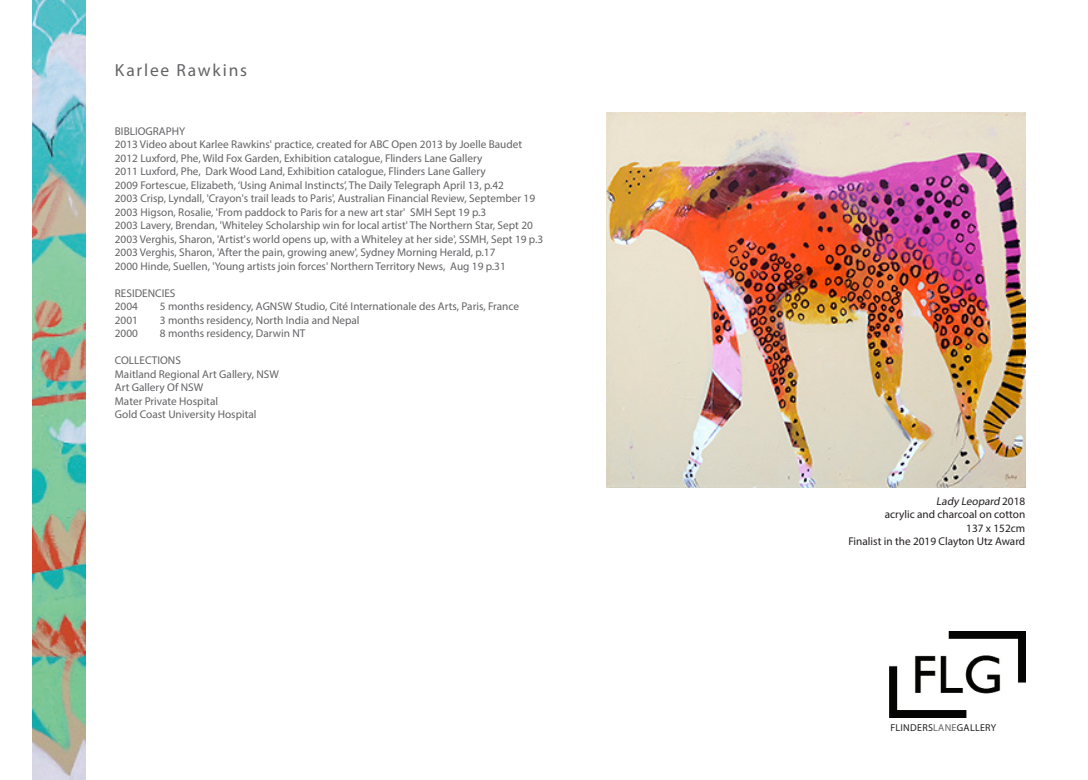
<style>
.page{position:relative;width:1088px;height:780px;background:#fff}
.page>*{position:absolute;margin:0;border:0;box-sizing:border-box;transform-origin:0 0}
.t1{font:17.5px "Myriad Pro";letter-spacing:.1em;color:#636366}
.t2{font:11.25px/13.5px "Myriad Pro";color:#636366}
.t3{font:11.25px/13.5px "Myriad Pro";color:#231f20;text-align:right}
.t4{font:italic 11.25px "Myriad Pro";color:#231f20}
.t5{font:10px "Myriad Pro";letter-spacing:.03em;color:#231f20}
.s1{font-style:normal}
.s2{color:#636366}
</style>
<div class="page">
<img style="left:890px;top:631px;width:135px;height:86px">
<img style="left:33px;top:0;width:52px;height:780px">
<img style="left:606px;top:113px;width:419px;height:375px">
<p class="t1" style="left:115px;top:59px;width:134px">Karlee Rawkins</p>
<p class="t2" style="left:115px;top:124px;width:72px">BIBLIOGRAPHY</p>
<p class="t2" style="left:115px;top:137px;width:409px">2013 Video about Karlee Rawkins' practice, created for ABC Open 2013 by Joelle Baudet</p>
<p class="t2" style="left:115px;top:151px;width:422px">2012 Luxford, Phe, Wild Fox Garden, Exhibition catalogue, Flinders Lane Gallery<br>2011 Luxford, Phe, Dark Wood Land, Exhibition catalogue, Flinders Lane Gallery<br>2009 Fortescue, Elizabeth, ‘Using Animal Instincts’, The Daily Telegraph April 13, p.42<br>2003 Crisp, Lyndall, 'Crayon's trail leads to Paris', Australian Financial Review, September 19</p>
<p class="t2" style="left:115px;top:205px;width:373px">2003 Higson, Rosalie, 'From paddock to Paris for a new art star' SMH Sept 19 p.3</p>
<p class="t2" style="left:115px;top:218px;width:419px">2003 Lavery, Brendan, 'Whiteley Scholarship win for local artist' The Northern Star, Sept 20</p>
<p class="t2" style="left:115px;top:232px;width:430px">2003 Verghis, Sharon, 'Artist's world opens up, with a Whiteley at her side', SSMH, Sept 19 p.3</p>
<p class="t2" style="left:115px;top:245px;width:392px">2003 Verghis, Sharon, 'After the pain, growing anew', Sydney Morning Herald, p.17<br>2000 Hinde, Suellen, 'Young artists join forces' Northern Territory News, Aug 19 p.31</p>
<p class="t2" style="left:115px;top:286px;width:62px">RESIDENCIES</p>
<p class="t2" style="left:115px;top:299px;width:25px">2004</p>
<p class="t2" style="left:160px;top:299px;width:361px">5 months residency, AGNSW Studio, Cité Internationale des Arts, Paris, France</p>
<p class="t2" style="left:115px;top:313px;width:25px">2001</p>
<p class="t2" style="left:160px;top:313px;width:201px">3 months residency, North India and Nepal</p>
<p class="t2" style="left:115px;top:326px;width:25px">2000</p>
<p class="t2" style="left:160px;top:326px;width:147px">8 months residency, Darwin NT</p>
<p class="t2" style="left:115px;top:353px;width:68px">COLLECTIONS</p>
<p class="t2" style="left:115px;top:367px;width:166px">Maitland Regional Art Gallery, NSW</p>
<p class="t2" style="left:115px;top:380px;width:90px">Art Gallery Of NSW</p>
<p class="t2" style="left:115px;top:394px;width:105px">Mater Private Hospital</p>
<p class="t2" style="left:115px;top:407px;width:143px">Gold Coast University Hospital</p>
<p class="t4" style="left:936px;top:494px;width:90px">Lady Leopard <span class="s1">2 0 1 8</span></p>
<p class="t3" style="left:885px;top:507px;width:142px">acrylic and charcoal on cotton</p>
<p class="t3" style="left:848px;top:521px;width:178px">137 x 152cm<br>Finalist in the 2019 Clayton Utz Award</p>
<p class="t5" style="left:890px;top:721px;width:107px">FLINDERS<span class="s2">LANE</span>GALLERY</p>
</div>
